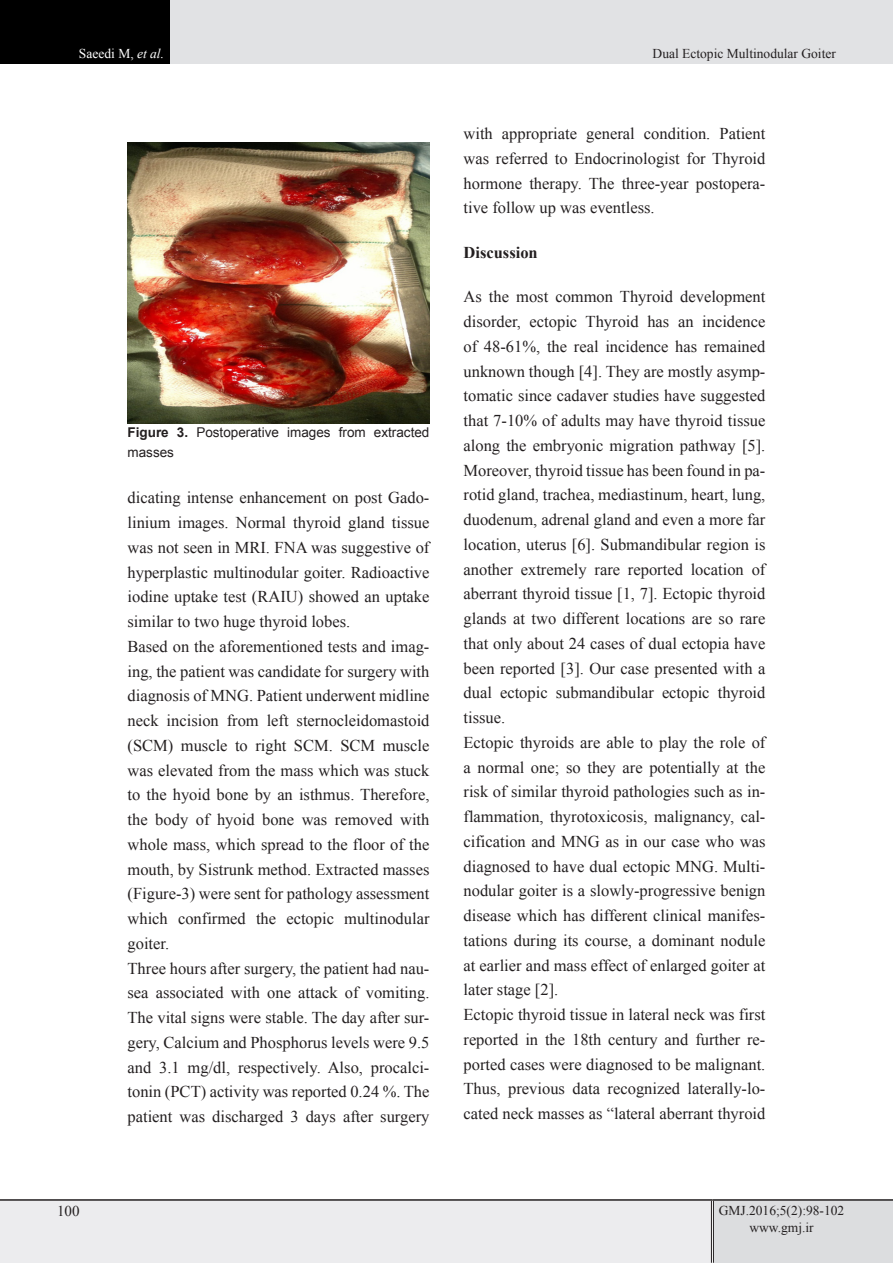
<style>
.page{position:relative;width:893px;height:1263px;background:#fff}
.page>*{position:absolute;margin:0;border:0;box-sizing:border-box;transform-origin:0 0}
.t1{font:16.5px/24.8px "Times New Roman";color:#231f20;text-align:justify}
.t2{font:700 16.5px "Times New Roman";color:#231f20}
.t3{font:15px "Times New Roman";color:#231f20}
.lllllllllllllll{font:13.5px/16.2px "Times New Roman";color:#231f20;text-align:center}
.t4{font:13.5px/19.8px "Arial";color:#231f20}
.t5{font:13.5px "Times New Roman";color:#fff}
.s1{font-style:italic}
.s2{font-weight:700}
</style>
<div class="page">
<img style="left:128px;top:142px;width:301px;height:282px">
<div style="left:0;top:0;width:170px;height:64px;background:#000"></div>
<div style="left:170px;top:0;width:723px;height:64px;background:#e1e2e4"></div>
<div style="left:0;top:1200px;width:712px;height:63px;background:#ececee"></div>
<div style="left:712px;top:1200px;width:181px;height:63px;background:#dcdddf"></div>
<hr style="left:711px;top:1201px;width:3px;height:62px;background:#fff">
<hr style="left:711px;top:1201px;width:1px;height:62px;background:#231f20">
<hr style="left:713px;top:1201px;width:1px;height:62px;background:#231f20">
<hr style="left:0;top:1199px;width:712px;height:2px;background:#231f20">
<hr style="left:712px;top:1199px;width:181px;height:2px;background:#231f20">
<p class="t5" style="left:79px;top:44px;width:87px">Saeedi M, <span class="s1">et al.</span></p>
<p class="lllllllllllllll" style="left:653px;top:45px;width:185px">Dual Ectopic Multinodular Goiter</p>
<p class="t4" style="left:128px;top:423px;width:303px"><span class="s2">Figure 3.</span> Postoperative images from extracted masses</p>
<p class="t1" style="left:128px;top:485px;width:303px">dicating intense enhancement on post Gado&shy;linium images. Normal thyroid gland tissue was not seen in MRI. FNA was suggestive of hyperplastic multinodular goiter. Radioactive iodine uptake test (RAIU) showed an uptake similar to two huge thyroid lobes.</p>
<p class="t1" style="left:128px;top:634px;width:303px">Based on the aforementioned tests and imag&shy;ing, the patient was candidate for surgery with diagnosis of MNG. Patient underwent midline neck incision from left sternocleidomastoid (SCM) muscle to right SCM. SCM muscle was elevated from the mass which was stuck to the hyoid bone by an isthmus. Therefore, the body of hyoid bone was removed with whole mass, which spread to the floor of the mouth, by Sistrunk method. Extracted masses (Figure-3) were sent for pathology assessment which confirmed the ectopic multinodular goiter.</p>
<p class="t1" style="left:128px;top:955px;width:303px">Three hours after surgery, the patient had nau&shy;sea associated with one attack of vomiting.<br>The vital signs were stable. The day after sur&shy;gery, Calcium and Phosphorus levels were 9.5 and 3.1 mg/dl, respectively. Also, procalci&shy;tonin (PCT) activity was reported 0.24 %. The patient was discharged 3 days after surgery</p>
<p class="t1" style="left:463px;top:121px;width:303px">with appropriate general condition. Patient was referred to Endocrinologist for Thyroid hormone therapy. The three-year postopera&shy;tive follow up was eventless.</p>
<p class="t2" style="left:463px;top:241px;width:76px">Discussion</p>
<p class="t1" style="left:463px;top:284px;width:303px">As the most common Thyroid development disorder, ectopic Thyroid has an incidence of 48-61%, the real incidence has remained unknown though [4]. They are mostly asymp&shy;tomatic since cadaver studies have suggested that 7-10% of adults may have thyroid tissue along the embryonic migration pathway [5].<br>Moreover, thyroid tissue has been found in pa&shy;rotid gland, trachea, mediastinum, heart, lung, duodenum, adrenal gland and even a more far location, uterus [6]. Submandibular region is another extremely rare reported location of aberrant thyroid tissue [1, 7]. Ectopic thyroid glands at two different locations are so rare that only about 24 cases of dual ectopia have been reported [3]. Our case presented with a dual ectopic submandibular ectopic thyroid tissue.</p>
<p class="t1" style="left:463px;top:730px;width:303px">Ectopic thyroids are able to play the role of a normal one; so they are potentially at the risk of similar thyroid pathologies such as in&shy;flammation, thyrotoxicosis, malignancy, cal&shy;cification and MNG as in our case who was diagnosed to have dual ectopic MNG. Multi&shy;nodular goiter is a slowly-progressive benign disease which has different clinical manifes&shy;tations during its course, a dominant nodule at earlier and mass effect of enlarged goiter at later stage [2].</p>
<p class="t1" style="left:463px;top:1002px;width:303px">Ectopic thyroid tissue in lateral neck was first reported in the 18th century and further re&shy;ported cases were diagnosed to be malignant.<br>Thus, previous data recognized laterally-lo&shy;cated neck masses as “lateral aberrant thyroid</p>
<p class="t3" style="left:57px;top:1201px;width:24px">100</p>
<p class="lllllllllllllll" style="left:719px;top:1202px;width:127px">GMJ.2016;5(2):98-102 www.gmj.ir</p>
</div>
